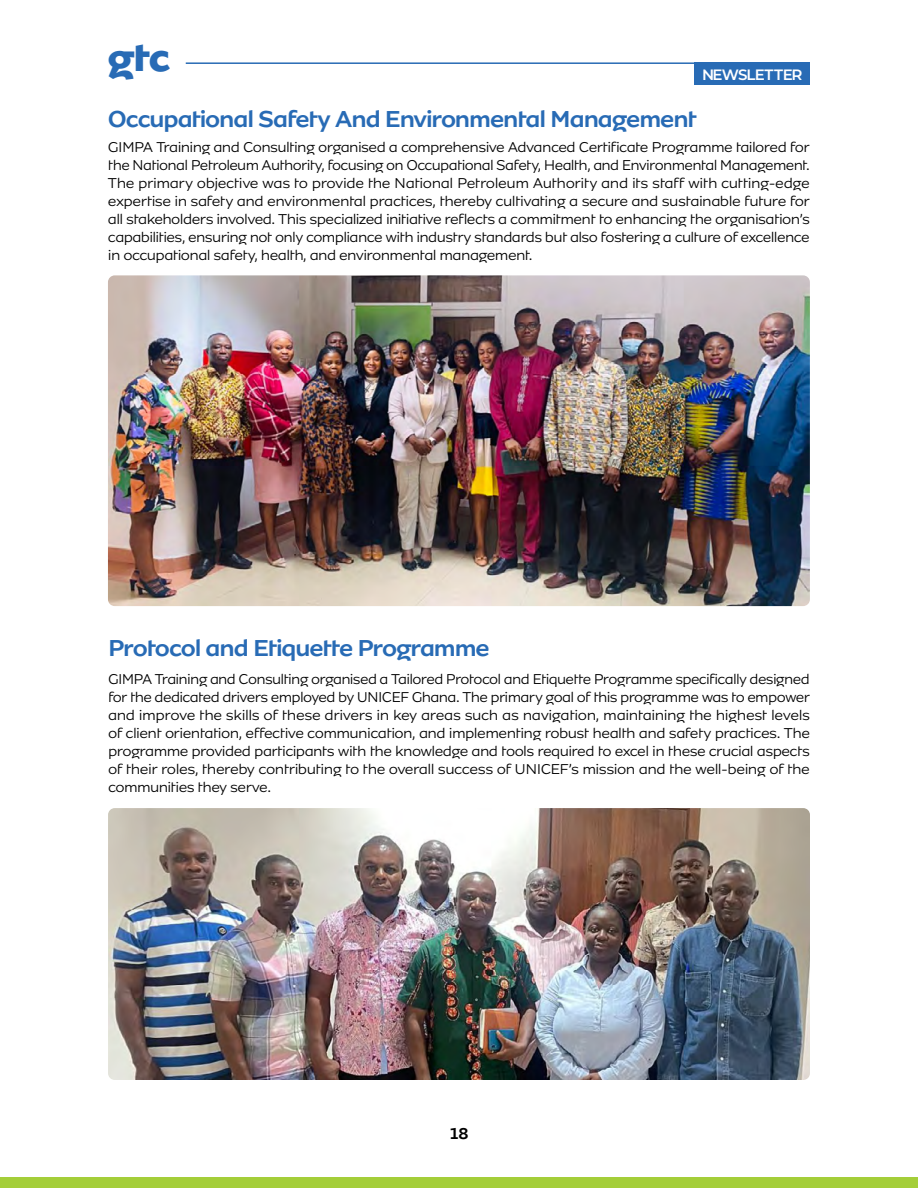
<style>
.page{position:relative;width:918px;height:1188px;background:#fff}
.page>*{position:absolute;margin:0;border:0;box-sizing:border-box;transform-origin:0 0}
.t1{font:800 40.5px "MTN Brighter Sans";color:#286bb5}
.t2{font:500 24.3px "MTN Brighter Sans";letter-spacing:-.045em;color:#286bb5}
.t3{font:500 16.5px "MTN Brighter Sans";color:#000}
.t4{font:300 15px/18px "MTN Brighter Sans";letter-spacing:-.035em;color:#000;text-align:justify}
.t5{font:600 15px "Montserrat";letter-spacing:-.055em;color:#fff}
</style>
<div class="page">
<div style="left:695px;top:62px;width:115px;height:23px;background:#286bb5"></div>
<hr style="left:186px;top:62px;width:509px;height:2px;background:#286bb5">
<div style="left:0;top:1177px;width:918px;height:11px;background:#a4ce39"></div>
<img style="left:108px;top:275px;width:702px;height:331px">
<img style="left:108px;top:808px;width:702px;height:272px">
<h1 class="t1" style="left:108px;top:32px;width:64px">gtc</h1>
<p class="t5" style="left:702px;top:64px;width:102px">NEWSLETTER</p>
<h2 class="t2" style="left:108px;top:105px;width:591px">Occupational Safety And Environmental Management</h2>
<p class="t4" style="left:108px;top:138px;width:704px">GIMPA Training and Consulting organised a comprehensive Advanced Certificate Programme tailored for the National Petroleum Authority, focusing on Occupational Safety, Health, and Environmental Management.<br>The primary objective was to provide the National Petroleum Authority and its staff with cutting-edge expertise in safety and environmental practices, thereby cultivating a secure and sustainable future for all stakeholders involved. This specialized initiative reflects a commitment to enhancing the organisation’s capabilities, ensuring not only compliance with industry standards but also fostering a culture of excellence in occupational safety, health, and environmental management.</p>
<h2 class="t2" style="left:108px;top:634px;width:383px">Protocol and Etiquette Programme</h2>
<p class="t4" style="left:108px;top:670px;width:704px">GIMPA Training and Consulting organised a Tailored Protocol and Etiquette Programme specifically designed for the dedicated drivers employed by UNICEF Ghana. The primary goal of this programme was to empower and improve the skills of these drivers in key areas such as navigation, maintaining the highest levels of client orientation, effective communication, and implementing robust health and safety practices. The programme provided participants with the knowledge and tools required to excel in these crucial aspects of their roles, thereby contributing to the overall success of UNICEF’s mission and the well-being of the communities they serve.</p>
<p class="t3" style="left:449px;top:1123px;width:21px">18</p>
</div>
